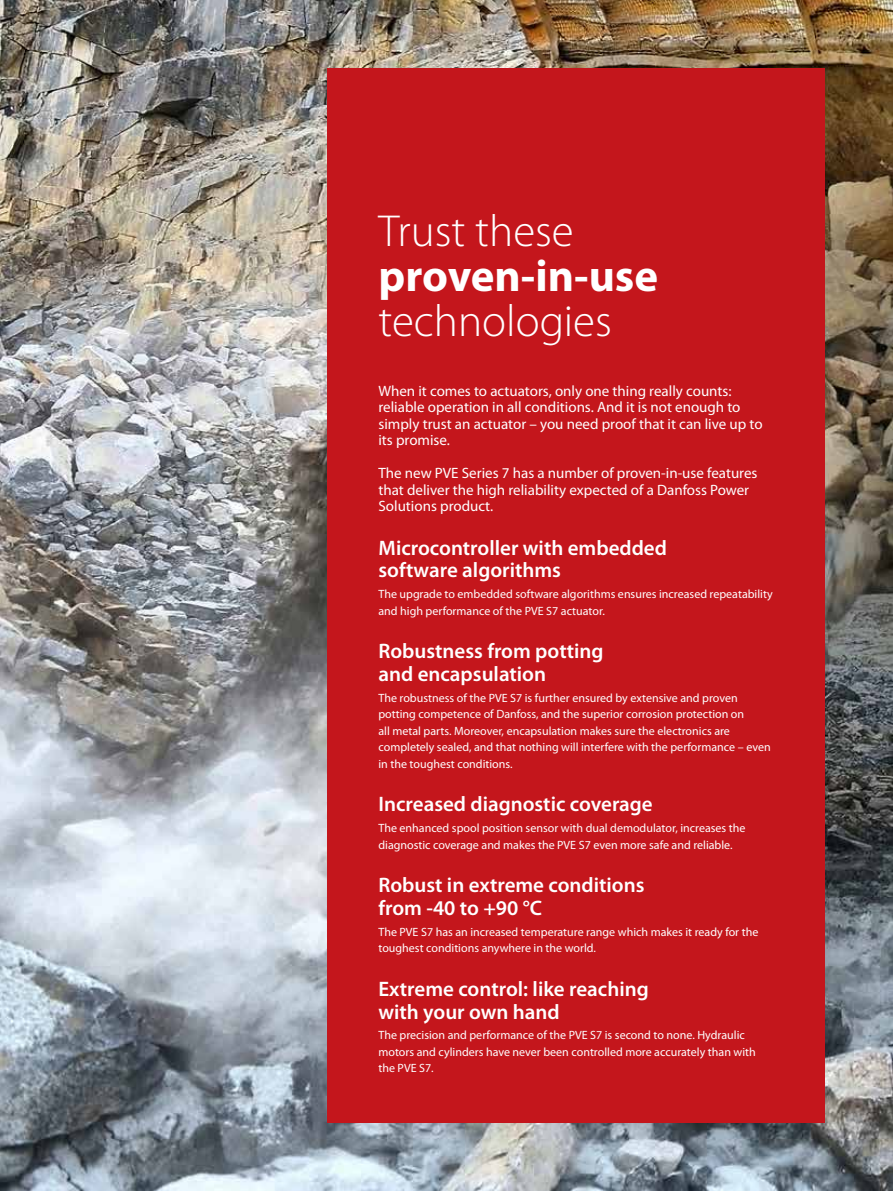
<style>
.page{position:relative;width:893px;height:1191px;background:#fff}
.page>*{position:absolute;margin:0;border:0;box-sizing:border-box;transform-origin:0 0}
.t1{font:300 45px "Myriad Pro";color:#fff}
.t2{font:700 45px "Myriad Pro";color:#fff}
.t3{font:600 21px/22.5px "Myriad Pro";color:#fff}
.t4{font:15px/16.5px "Myriad Pro";color:#fff}
.t5{font:12px/16.5px "Myriad Pro";color:#fff}
</style>
<div class="page">
<img style="left:0;top:0;width:893px;height:1191px">
<div style="left:327px;top:68px;width:498px;height:1055px;background:#c4161c"></div>
<h1 class="t1" style="left:378px;top:207px;width:197px">Trust these</h1>
<h1 class="t2" style="left:378px;top:251px;width:281px">proven-in-use</h1>
<h1 class="t1" style="left:378px;top:297px;width:235px">technologies</h1>
<p class="t4" style="left:378px;top:382px;width:386px">When it comes to actuators, only one thing really counts: reliable operation in all conditions. And it is not enough to simply trust an actuator – you need proof that it can live up to its promise.</p>
<p class="t4" style="left:378px;top:465px;width:381px">The new PVE Series 7 has a number of proven-in-use features that deliver the high reliability expected of a Danfoss Power<br>Solutions product.</p>
<h2 class="t3" style="left:378px;top:537px;width:290px">Microcontroller with embedded software algorithms</h2>
<p class="t5" style="left:378px;top:586px;width:396px">The upgrade to embedded software algorithms ensures increased repeatability and high performance of the PVE S7 actuator.</p>
<h2 class="t3" style="left:378px;top:640px;width:227px">Robustness from potting and encapsulation</h2>
<p class="t5" style="left:378px;top:689px;width:394px">The robustness of the PVE S7 is further ensured by extensive and proven potting competence of Danfoss, and the superior corrosion protection on<br>all metal parts. Moreover, encapsulation makes sure the electronics are completely sealed, and that nothing will interfere with the performance – even in the toughest conditions.</p>
<h2 class="t3" style="left:378px;top:793px;width:276px">Increased diagnostic coverage</h2>
<p class="t5" style="left:378px;top:820px;width:369px">The enhanced spool position sensor with dual demodulator, increases the diagnostic coverage and makes the PVE S7 even more safe and reliable.</p>
<h2 class="t3" style="left:378px;top:874px;width:268px">Robust in extreme conditions from -40 to +90 °C</h2>
<p class="t5" style="left:378px;top:923px;width:381px">The PVE S7 has an increased temperature range which makes it ready for the toughest conditions anywhere in the world.</p>
<h2 class="t3" style="left:378px;top:978px;width:272px">Extreme control: like reaching with your own hand</h2>
<p class="t5" style="left:378px;top:1027px;width:379px">The precision and performance of the PVE S7 is second to none. Hydraulic motors and cylinders have never been controlled more accurately than with the PVE S7.</p>
</div>
